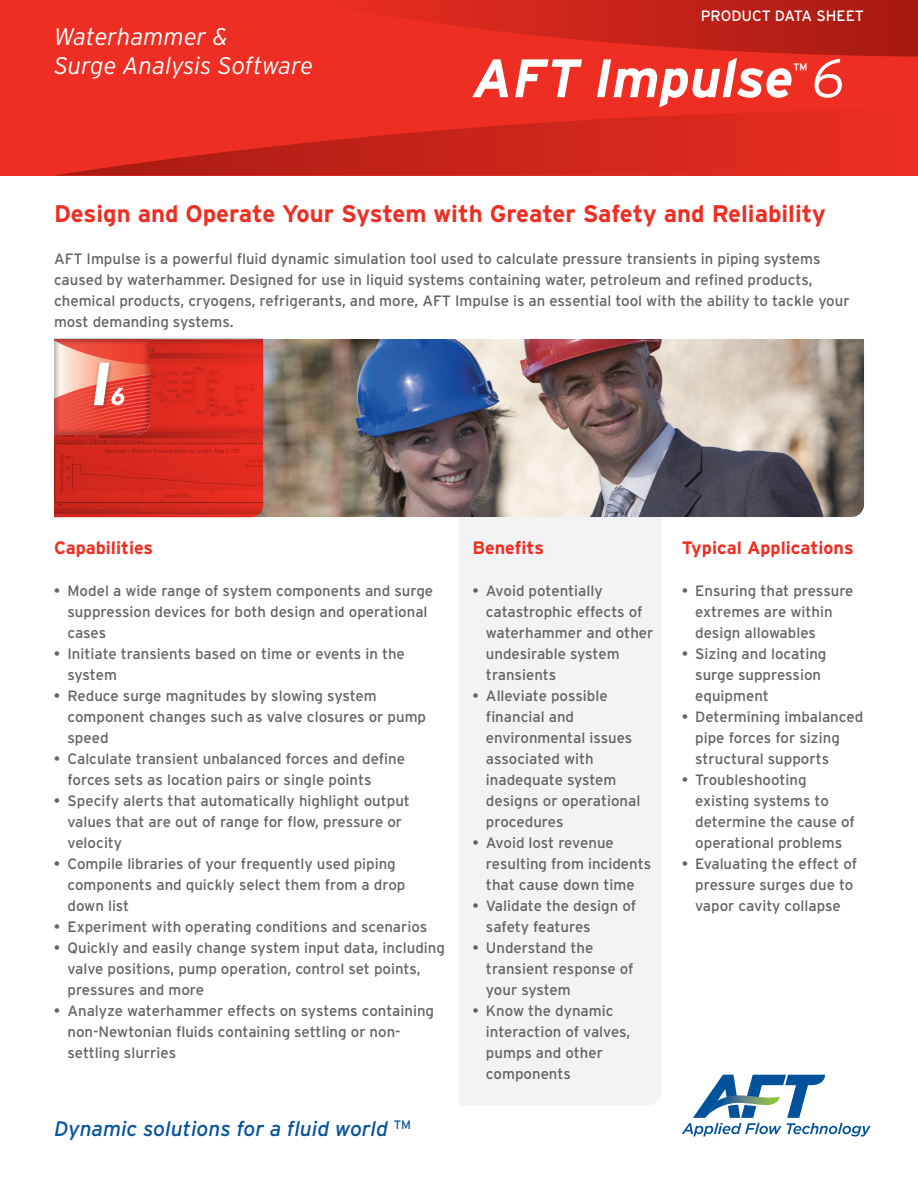
<style>
.page{position:relative;width:918px;height:1188px;background:#fff}
.page>*{position:absolute;margin:0;border:0;box-sizing:border-box;transform-origin:0 0}
.t1{font:italic 700 54px "Interstate";color:#fff}
.t2{font:700 24px "Interstate";color:#ee2e22}
.t3{font:italic 300 24px/28.8px "Interstate";color:#fff}
.t4{font:italic 21px "Interstate";color:#07549c}
.t5{font:700 18px "Interstate";color:#ee2e22}
.t6{font:18px "Interstate";color:#fff}
.t7{font:15px/21px "Interstate";color:#636366}
.t8{font:15px "Interstate";color:#fff}
.s1{font-weight:300}
</style>
<div class="page">
<div style="left:459px;top:517px;width:202px;height:588px;background:#f2f3f4"></div>
<div style="left:0;top:0;width:918px;height:176px;background:#ee2e22"></div>
<svg style="left:389px;top:0;width:529px;height:57px"></svg>
<svg style="left:682px;top:1075px;width:189px;height:62px"></svg>
<img style="left:263px;top:339px;width:601px;height:178px">
<svg style="left:54px;top:111px;width:761px;height:65px"></svg>
<svg style="left:54px;top:339px;width:209px;height:178px"></svg>
<img style="left:54px;top:338px;width:208px;height:176px">
<img style="left:54px;top:339px;width:96px;height:96px">
<h2 class="t3" style="left:54px;top:22px;width:261px">Waterhammer &amp;<br>Surge Analysis Software</h2>
<p class="t8" style="left:701px;top:6px;width:165px">PRODUCT DATA SHEET</p>
<h1 class="t1" style="left:472px;top:45px;width:374px">AFT Impulse <span class="s1">6</span></h1>
<p class="t6" style="left:794px;top:59px;width:15px">™</p>
<h2 class="t2" style="left:54px;top:199px;width:774px">Design and Operate Your System with Greater Safety and Reliability</h2>
<p class="t7" style="left:54px;top:248px;width:797px">AFT Impulse is a powerful fluid dynamic simulation tool used to calculate pressure transients in piping systems caused by waterhammer. Designed for use in liquid systems containing water, petroleum and refined products, chemical products, cryogens, refrigerants, and more, AFT Impulse is an essential tool with the ability to tackle your most demanding systems.</p>
<p class="t5" style="left:54px;top:537px;width:101px">Capabilities</p>
<p class="t7" style="left:67px;top:580px;width:367px;text-indent:-14px">• Model a wide range of system components and surge suppression devices for both design and operational cases</p>
<p class="t7" style="left:67px;top:643px;width:339px;text-indent:-14px">• Initiate transients based on time or events in the system</p>
<p class="t7" style="left:67px;top:685px;width:360px;text-indent:-14px">• Reduce surge magnitudes by slowing system component changes such as valve closures or pump speed</p>
<p class="t7" style="left:67px;top:748px;width:339px;text-indent:-14px">• Calculate transient unbalanced forces and define forces sets as location pairs or single points</p>
<p class="t7" style="left:67px;top:790px;width:344px;text-indent:-14px">• Specify alerts that automatically highlight output values that are out of range for flow, pressure or velocity</p>
<p class="t7" style="left:67px;top:853px;width:339px;text-indent:-14px">• Compile libraries of your frequently used piping components and quickly select them from a drop down list</p>
<p class="t7" style="left:54px;top:916px;width:375px">• Experiment with operating conditions and scenarios</p>
<p class="t7" style="left:67px;top:937px;width:379px;text-indent:-14px">• Quickly and easily change system input data, including valve positions, pump operation, control set points, pressures and more</p>
<p class="t7" style="left:67px;top:1000px;width:368px;text-indent:-13px">• Analyze waterhammer effects on systems containing non-Newtonian fluids containing settling or non&shy;settling slurries</p>
<h3 class="t4" style="left:54px;top:1116px;width:359px">Dynamic solutions for a fluid world <sup>TM</sup></h3>
<p class="t5" style="left:472px;top:537px;width:73px">Benefits</p>
<p class="t7" style="left:486px;top:580px;width:169px;text-indent:-14px">• Avoid potentially catastrophic effects of waterhammer and other undesirable system transients</p>
<p class="t7" style="left:486px;top:685px;width:156px;text-indent:-14px">• Alleviate possible financial and environmental issues associated with inadequate system designs or operational procedures</p>
<p class="t7" style="left:486px;top:832px;width:167px;text-indent:-14px">• Avoid lost revenue resulting from incidents that cause down time</p>
<p class="t7" style="left:486px;top:895px;width:152px;text-indent:-14px">• Validate the design of safety features</p>
<p class="t7" style="left:486px;top:937px;width:149px;text-indent:-14px">• Understand the transient response of your system</p>
<p class="t7" style="left:486px;top:1000px;width:146px;text-indent:-14px">• Know the dynamic interaction of valves, pumps and other components</p>
<p class="t5" style="left:682px;top:537px;width:173px">Typical Applications</p>
<p class="t7" style="left:695px;top:580px;width:160px;text-indent:-14px">• Ensuring that pressure extremes are within design allowables</p>
<p class="t7" style="left:695px;top:643px;width:133px;text-indent:-14px">• Sizing and locating surge suppression equipment</p>
<p class="t7" style="left:695px;top:706px;width:170px;text-indent:-14px">• Determining imbalanced pipe forces for sizing structural supports</p>
<p class="t7" style="left:695px;top:769px;width:161px;text-indent:-14px">• Troubleshooting existing systems to determine the cause of operational problems</p>
<p class="t7" style="left:695px;top:853px;width:163px;text-indent:-14px">• Evaluating the effect of pressure surges due to vapor cavity collapse</p>
</div>
